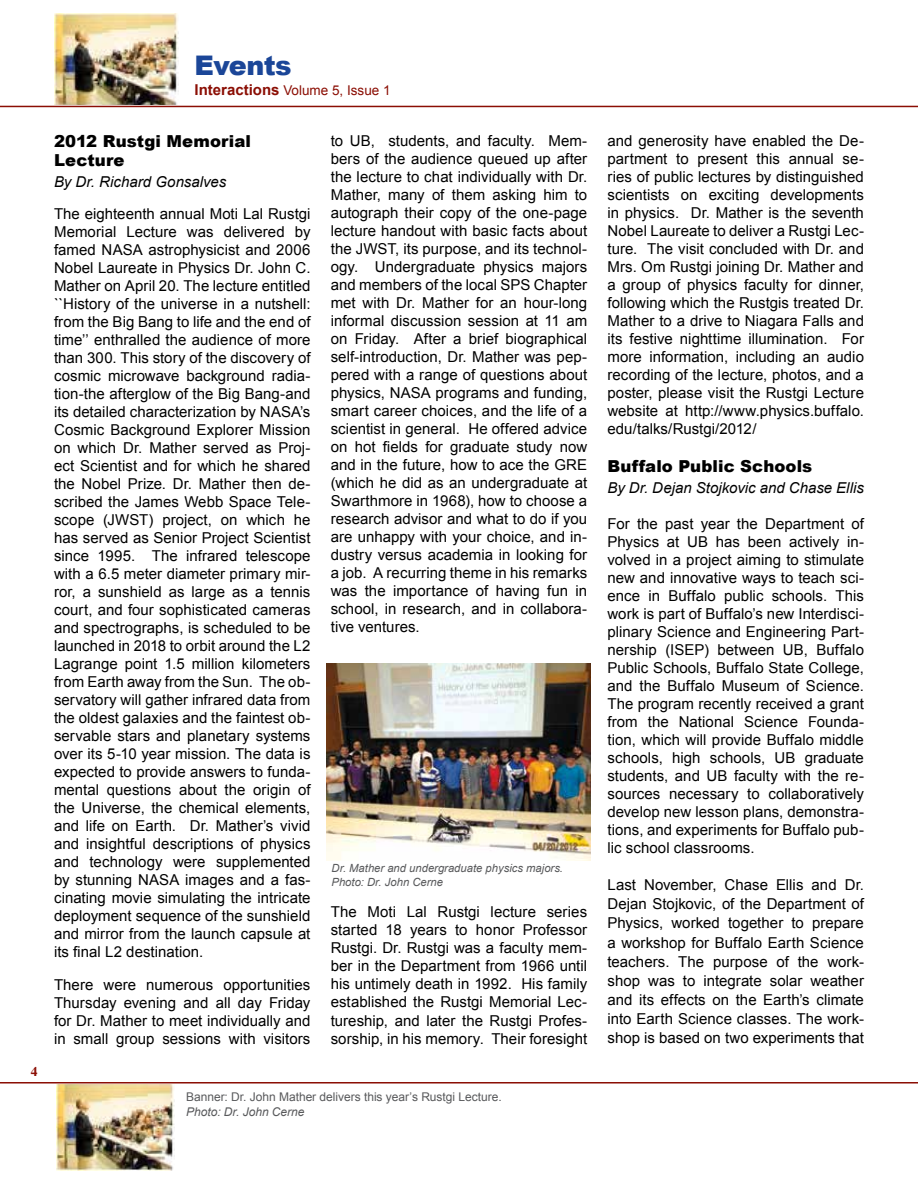
<style>
.page{position:relative;width:918px;height:1188px;background:#fff}
.page>*{position:absolute;margin:0;border:0;box-sizing:border-box;transform-origin:0 0}
.t1{font:900 27px "Arial";letter-spacing:-.02em;color:#1b4698}
.t2{font:900 16.5px/19.5px "Arial";letter-spacing:.005em;color:#000}
.t3{font:15px/18px "Arial";letter-spacing:.005em;color:#000;text-align:justify}
.t4{font:italic 15px "Arial";color:#000}
.t5{font:13.5px "Arial";color:#8b0e04}
.t6{font:700 13.5px "Times";color:#8b0e04}
.t7{font:12px "Arial";color:#58595b}
.t8{font:italic 12px "Arial";color:#58595b}
.t9{font:italic 11.25px/13.5px "Arial";color:#58595b}
.s1{font-weight:700;font-size:15px}
</style>
<div class="page">
<hr style="left:0;top:106px;width:918px;height:1px;background:#8b0e04">
<hr style="left:0;top:1082px;width:918px;height:2px;background:#8b0e04">
<img style="left:54px;top:13px;width:124px;height:92px">
<img style="left:326px;top:663px;width:264px;height:197px">
<img style="left:56px;top:1084px;width:119px;height:87px">
<p class="t6" style="left:31px;top:1059px;width:8px">4</p>
<h1 class="t1" style="left:195px;top:46px;width:99px">Events</h1>
<p class="t5" style="left:195px;top:82px;width:198px"><span class="s1">Interactions</span> Volume 5, Issue 1</p>
<p class="t2" style="left:54px;top:131px;width:199px">2012 Rustgi Memorial<br>Lecture</p>
<p class="t4" style="left:54px;top:172px;width:174px">By Dr. Richard Gonsalves</p>
<p class="t3" style="left:54px;top:205px;width:258px">The eighteenth annual Moti Lal Rustgi Memorial Lecture was delivered by famed NASA astrophysicist and 2006<br>Nobel Laureate in Physics Dr. John C.<br>Mather on April 20. The lecture entitled ``History of the universe in a nutshell: from the Big Bang to life and the end of time’’ enthralled the audience of more than 300. This story of the discovery of cosmic microwave background radia&shy;tion-the afterglow of the Big Bang-and its detailed characterization by NASA’s Cosmic Background Explorer Mission on which Dr. Mather served as Proj&shy;ect Scientist and for which he shared the Nobel Prize. Dr. Mather then de&shy;scribed the James Webb Space Tele&shy;scope (JWST) project, on which he has served as Senior Project Scientist since 1995. The infrared telescope with a 6.5 meter diameter primary mir&shy;ror, a sunshield as large as a tennis court, and four sophisticated cameras and spectrographs, is scheduled to be launched in 2018 to orbit around the L2<br>Lagrange point 1.5 million kilometers from Earth away from the Sun. The ob&shy;servatory will gather infrared data from the oldest galaxies and the faintest ob&shy;servable stars and planetary systems over its 5-10 year mission. The data is expected to provide answers to funda&shy;mental questions about the origin of the Universe, the chemical elements, and life on Earth. Dr. Mather’s vivid and insightful descriptions of physics and technology were supplemented by stunning NASA images and a fas&shy;cinating movie simulating the intricate deployment sequence of the sunshield and mirror from the launch capsule at its final L2 destination.</p>
<p class="t3" style="left:54px;top:976px;width:258px">There were numerous opportunities Thursday evening and all day Friday for Dr. Mather to meet individually and in small group sessions with visitors</p>
<p class="t3" style="left:331px;top:132px;width:258px">to UB, students, and faculty. Mem&shy;bers of the audience queued up after the lecture to chat individually with Dr.<br>Mather, many of them asking him to autograph their copy of the one-page lecture handout with basic facts about the JWST, its purpose, and its technol&shy;ogy. Undergraduate physics majors and members of the local SPS Chapter met with Dr. Mather for an hour-long informal discussion session at 11 am on Friday. After a brief biographical self-introduction, Dr. Mather was pep&shy;pered with a range of questions about physics, NASA programs and funding, smart career choices, and the life of a scientist in general. He offered advice on hot fields for graduate study now and in the future, how to ace the GRE (which he did as an undergraduate at Swarthmore in 1968), how to choose a research advisor and what to do if you are unhappy with your choice, and in&shy;dustry versus academia in looking for a job. A recurring theme in his remarks was the importance of having fun in school, in research, and in collabora&shy;tive ventures.</p>
<p class="t9" style="left:332px;top:862px;width:233px">Dr. Mather and undergraduate physics majors.<br>Photo: Dr. John Cerne</p>
<p class="t3" style="left:331px;top:903px;width:258px">The Moti Lal Rustgi lecture series started 18 years to honor Professor Rustgi. Dr. Rustgi was a faculty mem&shy;ber in the Department from 1966 until his untimely death in 1992. His family established the Rustgi Memorial Lec&shy;tureship, and later the Rustgi Profes&shy;sorship, in his memory. Their foresight</p>
<p class="t7" style="left:186px;top:1089px;width:317px">Banner: Dr. John Mather delivers this year’s Rustgi Lecture.</p>
<p class="t8" style="left:186px;top:1104px;width:120px">Photo: Dr. John Cerne</p>
<p class="t3" style="left:608px;top:132px;width:258px">and generosity have enabled the De&shy;partment to present this annual se&shy;ries of public lectures by distinguished scientists on exciting developments in physics. Dr. Mather is the seventh Nobel Laureate to deliver a Rustgi Lec&shy;ture. The visit concluded with Dr. and Mrs. Om Rustgi joining Dr. Mather and a group of physics faculty for dinner, following which the Rustgis treated Dr.<br>Mather to a drive to Niagara Falls and its festive nighttime illumination. For more information, including an audio recording of the lecture, photos, and a poster, please visit the Rustgi Lecture website at http://www.physics.buffalo. edu/talks/Rustgi/2012/</p>
<p class="t2" style="left:608px;top:456px;width:206px">Buffalo Public Schools</p>
<p class="t4" style="left:608px;top:478px;width:258px">By Dr. Dejan Stojkovic and Chase Ellis</p>
<p class="t3" style="left:608px;top:515px;width:258px">For the past year the Department of Physics at UB has been actively in&shy;volved in a project aiming to stimulate new and innovative ways to teach sci&shy;ence in Buffalo public schools. This work is part of Buffalo’s new Interdisci&shy;plinary Science and Engineering Part&shy;nership (ISEP) between UB, Buffalo Public Schools, Buffalo State College, and the Buffalo Museum of Science.<br>The program recently received a grant from the National Science Founda&shy;tion, which will provide Buffalo middle schools, high schools, UB graduate students, and UB faculty with the re&shy;sources necessary to collaboratively develop new lesson plans, demonstra&shy;tions, and experiments for Buffalo pub&shy;lic school classrooms.</p>
<p class="t3" style="left:608px;top:876px;width:258px;line-height:19px">Last November, Chase Ellis and Dr.<br>Dejan Stojkovic, of the Department of Physics, worked together to prepare a workshop for Buffalo Earth Science teachers. The purpose of the work&shy;shop was to integrate solar weather and its effects on the Earth’s climate into Earth Science classes. The work&shy;shop is based on two experiments that</p>
</div>
